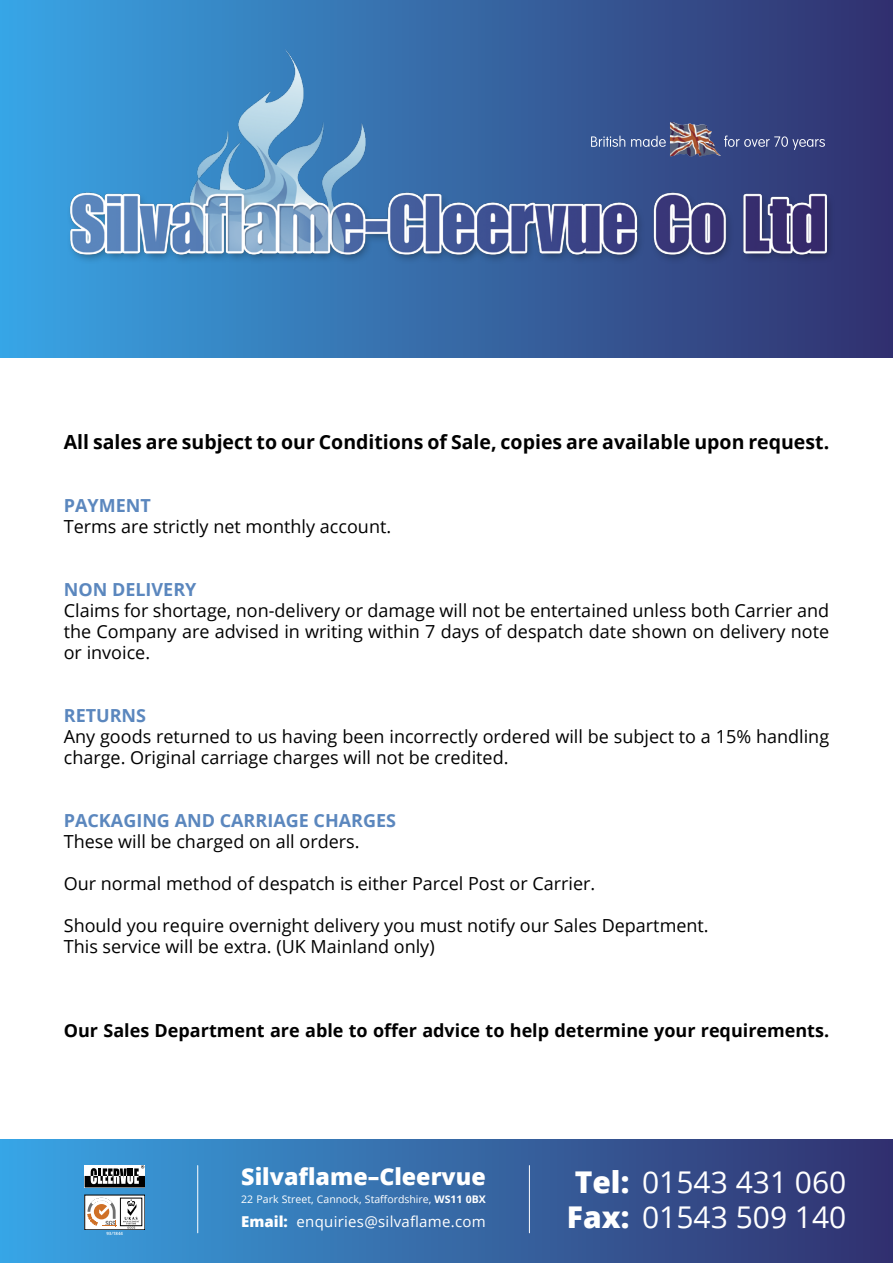
<style>
.page{position:relative;width:893px;height:1263px;background:#fff}
.page>*{position:absolute;margin:0;border:0;box-sizing:border-box;transform-origin:0 0}
.t1{font:30px/34.5px "Open Sans";color:#fff}
.t2{font:800 23.25px "Open Sans";color:#fff}
.t3{font:700 19.5px "Open Sans";color:#000}
.t4{font:18px/21px "Open Sans";color:#000}
.t5{font:700 18px "Open Sans";color:#000}
.t6{font:700 18px "Open Sans";color:#5b87be}
.t7{font:15px "Open Sans";letter-spacing:.02em;color:#fff}
.t8{font:10.5px "Open Sans";color:#fff}
.t9{font:600 4.35px "Open Sans";color:#fff}
.s1{font-weight:700}
.s2{font-weight:800}
</style>
<div class="page">
<div style="left:0;top:0;width:893px;height:357px;background:linear-gradient(to right,#3aa5e4,#322f6c)"></div>
<div style="left:0;top:1140px;width:893px;height:123px;background:linear-gradient(to right,#3ca6e3,#312f6d)"></div>
<img style="left:42px;top:43px;width:810px;height:241px">
<img style="left:670px;top:122px;width:51px;height:34px">
<svg style="left:591px;top:136px;width:234px;height:14px;background:#636a92"></svg>
<svg style="left:85px;top:1165px;width:60px;height:22px"></svg>
<svg style="left:87px;top:1197px;width:56px;height:31px"></svg>
<svg style="left:88px;top:1198px;width:29px;height:29px"></svg>
<div style="left:120px;top:1198px;width:22px;height:28px;border:1px solid #000"></div>
<svg style="left:123px;top:1199px;width:16px;height:30px"></svg>
<hr style="left:529px;top:1165px;width:1px;height:68px;background:#fff">
<hr style="left:197px;top:1165px;width:1px;height:68px;background:#fff">
<p class="t3" style="left:64px;top:428px;width:767px">All sales are subject to our Conditions of Sale, copies are available upon request.</p>
<p class="t6" style="left:64px;top:492px;width:89px">PAYMENT</p>
<p class="t4" style="left:64px;top:515px;width:329px">Terms are strictly net monthly account.</p>
<p class="t6" style="left:64px;top:576px;width:134px">NON DELIVERY</p>
<p class="t4" style="left:64px;top:599px;width:767px;text-align:justify">Claims for shortage, non-delivery or damage will not be entertained unless both Carrier and the Company are advised in writing within 7 days of despatch date shown on delivery note or invoice.</p>
<p class="t6" style="left:64px;top:702px;width:84px">RETURNS</p>
<p class="t4" style="left:64px;top:725px;width:767px">Any goods returned to us having been incorrectly ordered will be subject to a 15% handling charge. Original carriage charges will not be credited.</p>
<p class="t6" style="left:64px;top:807px;width:334px">PACKAGING AND CARRIAGE CHARGES</p>
<p class="t4" style="left:64px;top:830px;width:297px">These will be charged on all orders.</p>
<p class="t4" style="left:64px;top:872px;width:533px">Our normal method of despatch is either Parcel Post or Carrier.</p>
<p class="t4" style="left:64px;top:914px;width:646px">Should you require overnight delivery you must notify our Sales Department.<br>This service will be extra. (UK Mainland only)</p>
<p class="t5" style="left:64px;top:1017px;width:767px">Our Sales Department are able to offer advice to help determine your requirements.</p>
<p class="t9" style="left:106px;top:1230px;width:18px">93/1844</p>
<p class="t2" style="left:241px;top:1159px;width:246px">Silvaflame–Cleervue</p>
<p class="t8" style="left:241px;top:1192px;width:246px">22 Park Street, Cannock, Staffordshire, <span class="s1">WS11 0BX</span></p>
<p class="t7" style="left:241px;top:1211px;width:246px"><span class="s2">Email:</span> enquiries@silvaflame.com</p>
<h1 class="t1" style="left:567px;top:1164px;width:281px"><span class="s2">Tel:</span> 01543 431 060<br><span class="s2">Fax:</span> 01543 509 140</h1>
</div>
